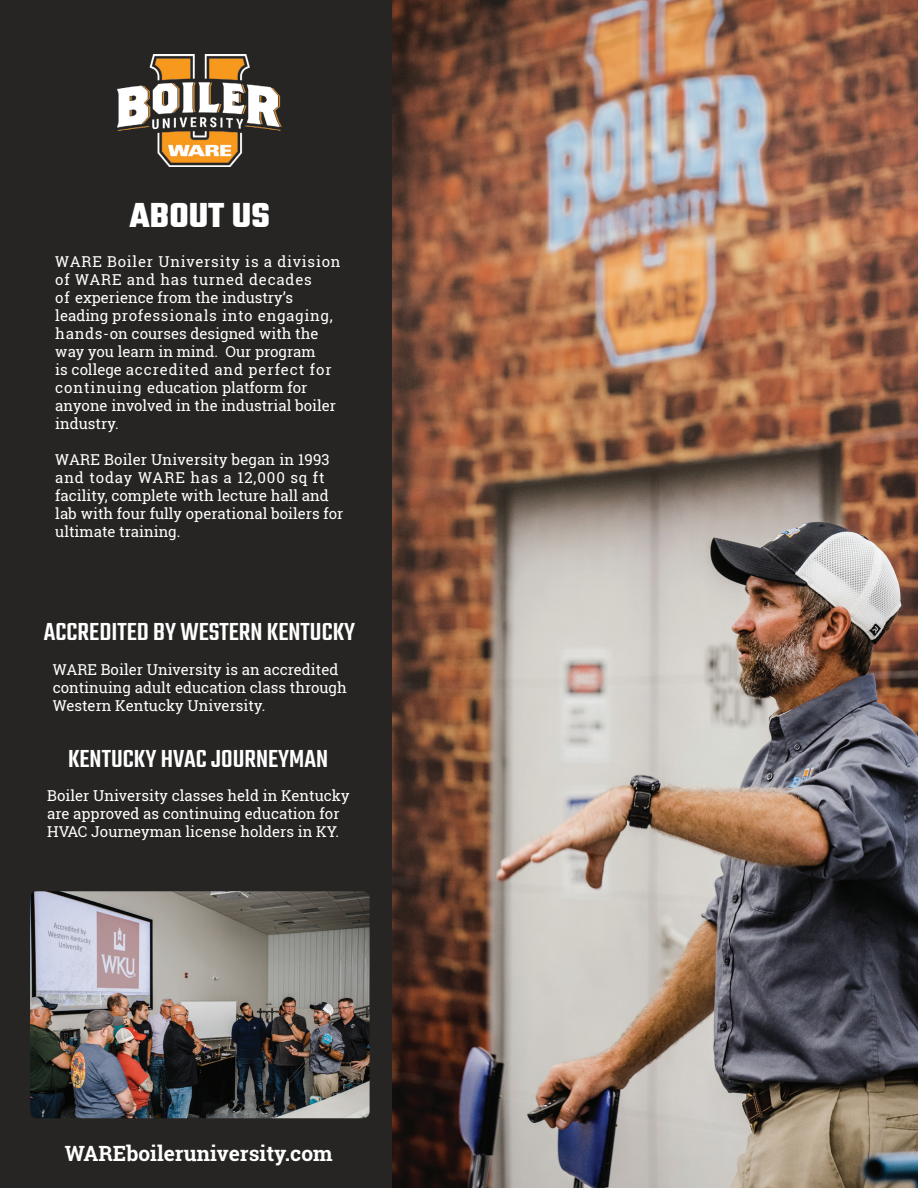
<style>
.page{position:relative;width:918px;height:1188px;background:#fff}
.page>*{position:absolute;margin:0;border:0;box-sizing:border-box;transform-origin:0 0}
.t1{font:700 37.5px "Teko";color:#fff}
.t2{font:500 27px "Teko";color:#fff}
.t3{font:700 21px "Roboto Slab";color:#fff}
.t4{font:15px/18px "Roboto Slab";color:#fff}
</style>
<div class="page">
<div style="left:0;top:0;width:392px;height:1188px;background:#262523"></div>
<img style="left:118px;top:54px;width:164px;height:112px">
<img style="left:30px;top:891px;width:340px;height:227px">
<img style="left:392px;top:0;width:526px;height:1188px">
<p class="t1" style="left:130px;top:191px;width:142px">ABOUT US</p>
<p class="t4" style="left:55px;top:252px;width:287px">WARE Boiler University is a division of WARE and has turned decades<br>of experience from the industry’s leading professionals into engaging, hands-on courses designed with the way you learn in mind. Our program<br>is college accredited and perfect for continuing education platform for anyone involved in the industrial boiler industry.</p>
<p class="t4" style="left:55px;top:450px;width:290px">WARE Boiler University began in 1993 and today WARE has a 12,000 sq ft facility, complete with lecture hall and lab with four fully operational boilers for ultimate training.</p>
<p class="t2" style="left:44px;top:616px;width:313px">ACCREDITED BY WESTERN KENTUCKY</p>
<p class="t4" style="left:53px;top:660px;width:296px">WARE Boiler University is an accredited continuing adult education class through<br>Western Kentucky University.</p>
<p class="t2" style="left:68px;top:743px;width:262px">KENTUCKY HVAC JOURNEYMAN</p>
<p class="t4" style="left:47px;top:786px;width:304px">Boiler University classes held in Kentucky are approved as continuing education for<br>HVAC Journeyman license holders in KY.</p>
<p class="t3" style="left:65px;top:1139px;width:269px">WAREboileruniversity.com</p>
</div>
